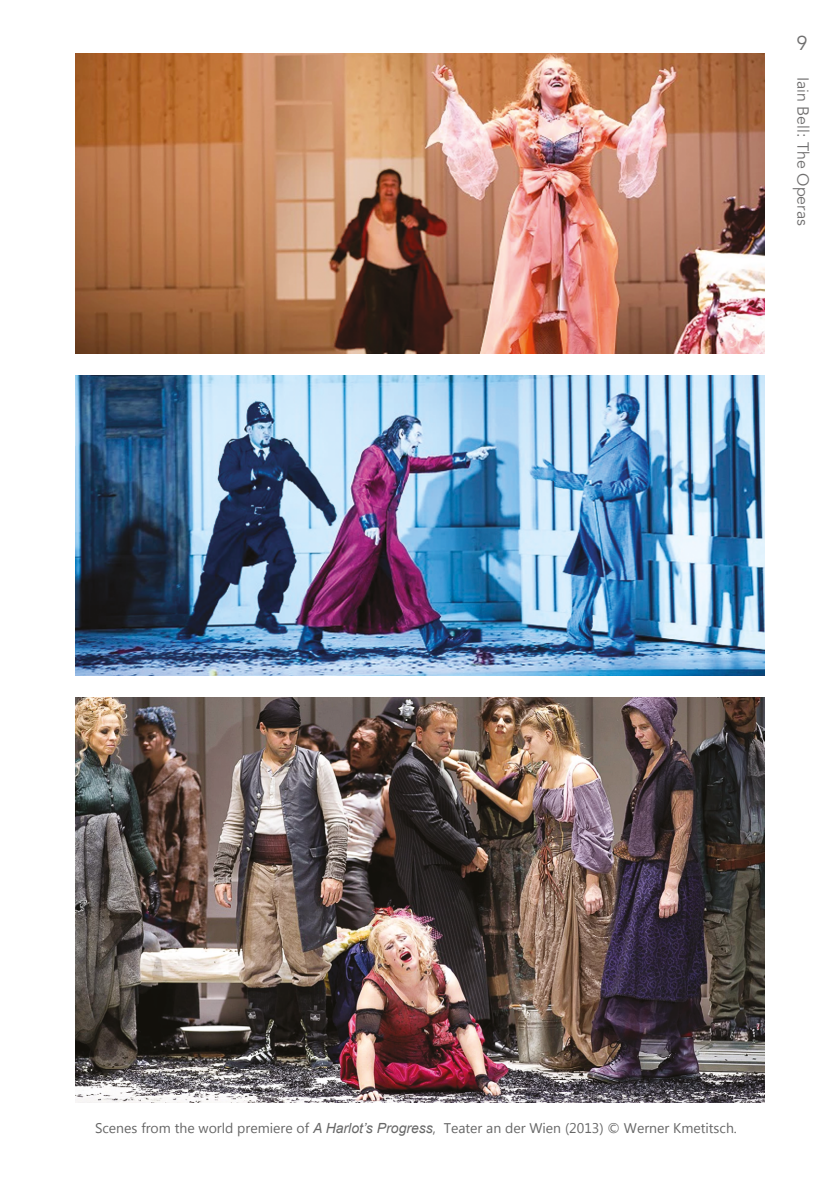
<style>
.page{position:relative;width:840px;height:1191px;background:#fff}
.page>*{position:absolute;margin:0;border:0;box-sizing:border-box;transform-origin:0 0}
.t1{font:20px "Avenir LT Std";color:#706f6f}
.t2{font:16px "Avenir LT Std";color:#706f6f}
.t3{font:14px "Microsoft New Tai Lue";color:#000}
.s1{font-family:"Arial";font-style:italic}
</style>
<div class="page">
<img style="left:76px;top:53px;width:687px;height:301px">
<img style="left:76px;top:375px;width:687px;height:301px">
<img style="left:76px;top:697px;width:687px;height:405px">
<h1 class="t1" style="left:795px;top:32px;width:13px">9</h1>
<p class="t2" style="left:811px;top:77px;width:151px;rotate:90deg">Iain Bell: The Operas</p>
<p class="t3" style="left:95px;top:1119px;width:643px">Scenes from the world premiere of <span class="s1">A Harlot’s Progress</span>, Teater an der Wien (2013) © Werner Kmetitsch.</p>
</div>
